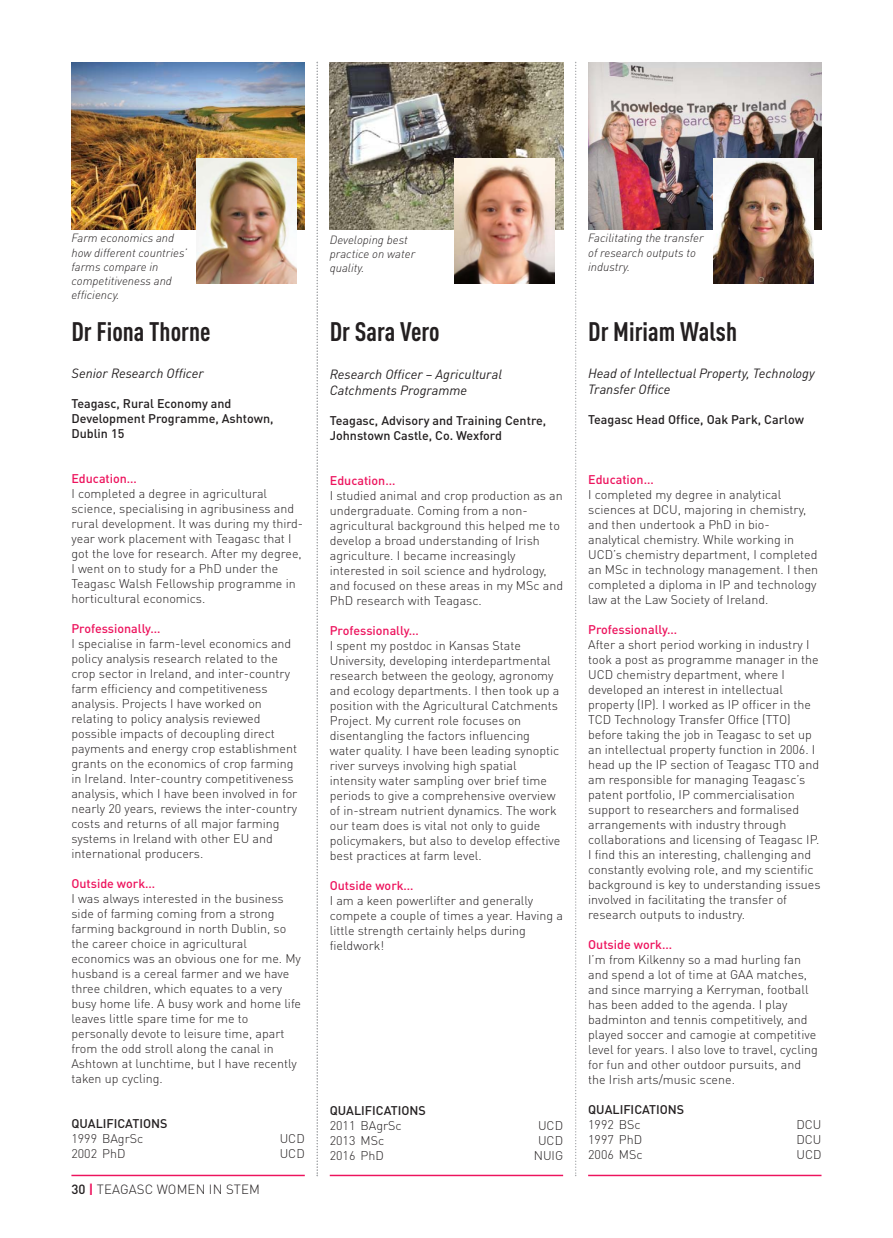
<style>
.page{position:relative;width:893px;height:1238px;background:#fff}
.page>*{position:absolute;margin:0;border:0;box-sizing:border-box;transform-origin:0 0}
.t1{font:700 condensed 26.4px "DINOT";color:#231f20}
.t2{font:italic 13.2px/15.9px "DINOT";color:#231f20}
.t3{font:300 13.2px "DINOT";letter-spacing:.01em;color:#231f20}
.t4{font:300 12.45px/15px "DINOT";color:#231f20}
.t5{font:500 12.45px/15px "DINOT";color:#231f20}
.t6{font:500 12.45px "DINOT";color:#ed135d}
.t7{font:italic 300 11.7px/14.1px "DINOT";color:#231f20}
.s1{font-weight:500}
.s2{font-weight:700;color:#ed135d}
</style>
<div class="page">
<hr style="left:330px;top:1174px;width:233px;height:2px;background:#ed135d">
<hr style="left:588px;top:1174px;width:233px;height:2px;background:#ed135d">
<hr style="left:71px;top:1174px;width:234px;height:2px;background:#ed135d">
<img style="left:71px;top:63px;width:234px;height:166px">
<img style="left:588px;top:63px;width:233px;height:166px">
<img style="left:713px;top:158px;width:100px;height:125px">
<svg style="left:317px;top:62px;width:1px;height:1114px"></svg>
<svg style="left:575px;top:62px;width:1px;height:1114px"></svg>
<img style="left:196px;top:158px;width:100px;height:125px">
<img style="left:330px;top:63px;width:233px;height:166px">
<img style="left:455px;top:158px;width:100px;height:125px">
<p class="t7" style="left:71px;top:232px;width:117px">Farm economics and how different countries’ farms compare in competitiveness and efficiency.</p>
<p class="t7" style="left:330px;top:234px;width:87px">Developing best practice on water quality.</p>
<p class="t7" style="left:588px;top:232px;width:117px">Facilitating the transfer of research outputs to industry.</p>
<h1 class="t1" style="left:71px;top:322px;width:141px">Dr Fiona Thorne</h1>
<p class="t2" style="left:71px;top:367px;width:134px">Senior Research Officer</p>
<p class="t5" style="left:71px;top:398px;width:204px">Teagasc, Rural Economy and<br>Development Programme, Ashtown,<br>Dublin 15</p>
<p class="t6" style="left:71px;top:474px;width:67px">Education…</p>
<p class="t4" style="left:71px;top:488px;width:233px">I completed a degree in agricultural science, specialising in agribusiness and rural development. It was during my third&shy;year work placement with Teagasc that I got the love for research. After my degree, I went on to study for a PhD under the Teagasc Walsh Fellowship programme in horticultural economics.</p>
<p class="t6" style="left:71px;top:624px;width:91px">Professionally…</p>
<p class="t4" style="left:71px;top:637px;width:227px">I specialise in farm-level economics and policy analysis research related to the crop sector in Ireland, and inter-country farm efficiency and competitiveness analysis. Projects I have worked on relating to policy analysis reviewed possible impacts of decoupling direct payments and energy crop establishment grants on the economics of crop farming in Ireland. Inter-country competitiveness analysis, which I have been involved in for nearly 20 years, reviews the inter-country costs and returns of all major farming systems in Ireland with other EU and international producers.</p>
<p class="t6" style="left:71px;top:879px;width:85px">Outside work…</p>
<p class="t4" style="left:71px;top:892px;width:231px">I was always interested in the business side of farming coming from a strong farming background in north Dublin, so the career choice in agricultural economics was an obvious one for me. My husband is a cereal farmer and we have three children, which equates to a very busy home life. A busy work and home life leaves little spare time for me to personally devote to leisure time, apart from the odd stroll along the canal in Ashtown at lunchtime, but I have recently taken up cycling.</p>
<p class="t5" style="left:71px;top:1117px;width:98px">QUALIFICATIONS</p>
<p class="t4" style="left:71px;top:1132px;width:73px">1999 BAgrSc</p>
<p class="t4" style="left:280px;top:1132px;width:27px">UCD</p>
<p class="t4" style="left:71px;top:1147px;width:56px">2002 PhD</p>
<p class="t4" style="left:280px;top:1147px;width:27px">UCD</p>
<p class="t3" style="left:71px;top:1184px;width:190px"><span class="s1">30</span> <span class="s2">|</span> TEAGASC WOMEN IN STEM</p>
<h1 class="t1" style="left:330px;top:322px;width:111px">Dr Sara Vero</h1>
<p class="t2" style="left:330px;top:367px;width:173px">Research Officer – Agricultural<br>Catchments Programme</p>
<p class="t5" style="left:330px;top:414px;width:218px">Teagasc, Advisory and Training Centre,<br>Johnstown Castle, Co. Wexford</p>
<p class="t6" style="left:330px;top:476px;width:67px">Education…</p>
<p class="t4" style="left:330px;top:489px;width:235px">I studied animal and crop production as an undergraduate. Coming from a non&shy;agricultural background this helped me to develop a broad understanding of Irish agriculture. I became increasingly interested in soil science and hydrology, and focused on these areas in my MSc and PhD research with Teagasc.</p>
<p class="t6" style="left:330px;top:626px;width:91px">Professionally…</p>
<p class="t4" style="left:330px;top:639px;width:232px">I spent my postdoc in Kansas State University, developing interdepartmental research between the geology, agronomy and ecology departments. I then took up a position with the Agricultural Catchments Project. My current role focuses on disentangling the factors influencing water quality. I have been leading synoptic river surveys involving high spatial intensity water sampling over brief time periods to give a comprehensive overview of in-stream nutrient dynamics. The work our team does is vital not only to guide policymakers, but also to develop effective best practices at farm level.</p>
<p class="t6" style="left:330px;top:880px;width:85px">Outside work…</p>
<p class="t4" style="left:330px;top:894px;width:235px">I am a keen powerlifter and generally compete a couple of times a year. Having a little strength certainly helps during fieldwork!</p>
<p class="t5" style="left:330px;top:1104px;width:98px">QUALIFICATIONS</p>
<p class="t4" style="left:330px;top:1119px;width:73px">2011 BAgrSc</p>
<p class="t4" style="left:538px;top:1119px;width:27px">UCD</p>
<p class="t4" style="left:330px;top:1134px;width:56px">2013 MSc</p>
<p class="t4" style="left:538px;top:1134px;width:27px">UCD</p>
<p class="t4" style="left:330px;top:1149px;width:56px">2016 PhD</p>
<p class="t4" style="left:534px;top:1149px;width:31px">NUIG</p>
<h1 class="t1" style="left:588px;top:322px;width:150px">Dr Miriam Walsh</h1>
<p class="t2" style="left:588px;top:367px;width:228px">Head of Intellectual Property, Technology<br>Transfer Office</p>
<p class="t5" style="left:588px;top:413px;width:217px">Teagasc Head Office, Oak Park, Carlow</p>
<p class="t6" style="left:588px;top:475px;width:67px">Education…</p>
<p class="t4" style="left:588px;top:488px;width:231px">I completed my degree in analytical sciences at DCU, majoring in chemistry, and then undertook a PhD in bio&shy;analytical chemistry. While working in UCD’s chemistry department, I completed an MSc in technology management. I then completed a diploma in IP and technology law at the Law Society of Ireland.</p>
<p class="t6" style="left:588px;top:625px;width:91px">Professionally…</p>
<p class="t4" style="left:588px;top:638px;width:234px">After a short period working in industry I took a post as programme manager in the UCD chemistry department, where I developed an interest in intellectual property (IP). I worked as IP officer in the TCD Technology Transfer Office (TTO) before taking the job in Teagasc to set up an intellectual property function in 2006. I head up the IP section of Teagasc TTO and am responsible for managing Teagasc’s patent portfolio, IP commercialisation support to researchers and formalised arrangements with industry through collaborations and licensing of Teagasc IP.<br>I find this an interesting, challenging and constantly evolving role, and my scientific background is key to understanding issues involved in facilitating the transfer of research outputs to industry.</p>
<p class="t6" style="left:588px;top:940px;width:85px">Outside work…</p>
<p class="t4" style="left:588px;top:953px;width:231px">I’m from Kilkenny so a mad hurling fan and spend a lot of time at GAA matches, and since marrying a Kerryman, football has been added to the agenda. I play badminton and tennis competitively, and played soccer and camogie at competitive level for years. I also love to travel, cycling for fun and other outdoor pursuits, and the Irish arts/music scene.</p>
<p class="t5" style="left:588px;top:1103px;width:98px">QUALIFICATIONS</p>
<p class="t4" style="left:588px;top:1118px;width:54px">1992 BSc</p>
<p class="t4" style="left:796px;top:1118px;width:27px">DCU</p>
<p class="t4" style="left:588px;top:1133px;width:56px">1997 PhD</p>
<p class="t4" style="left:796px;top:1133px;width:27px">DCU</p>
<p class="t4" style="left:588px;top:1148px;width:56px">2006 MSc</p>
<p class="t4" style="left:796px;top:1148px;width:27px">UCD</p>
</div>
